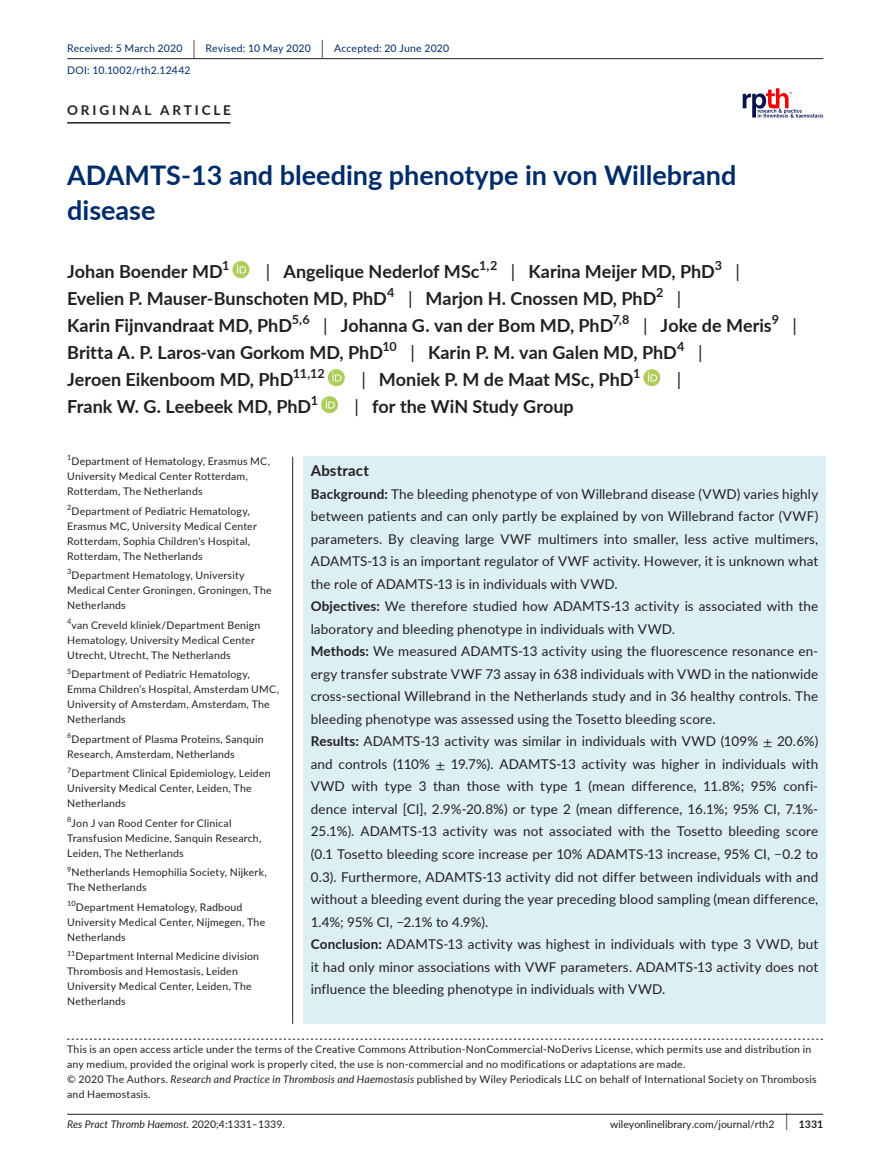
<style>
.page{position:relative;width:893px;height:1174px;background:#fff}
.page>*{position:absolute;margin:0;border:0;box-sizing:border-box;transform-origin:0 0}
.t1{font:700 27px/34.5px "Lato";color:#002c6b}
.t2{font:700 18px "Lato";color:#231f20}
.t3{font:18px "Lato";color:#231f20}
.t4{font:700 15px "Lato";letter-spacing:.015em;color:#231f20}
.t5{font:13.5px/22.5px "Lato";letter-spacing:.01em;color:#231f20}
.t6{font:700 13.5px "Lato";letter-spacing:.215em;color:#231f20}
.t7{font:700 12.6px "Lato";color:#231f20}
.t8{font:10.5px/15px "Lato";letter-spacing:.02em;color:#231f20}
.t9{font:10.5px/21.8px "Lato";letter-spacing:.015em;color:#002c6b}
.t10{font:10.5px "Lato";color:#231f20}
.t11{font:italic 10.5px "Lato";color:#231f20}
.s1{font-size:19.65px;color:#231f20}
.s2{font-weight:400}
.s3{font-weight:700}
.s4{font-family:"STIX"}
.s5{font-style:italic}
.s6{font-style:normal}
.s7{font-size:17.4px}
</style>
<div class="page">
<hr style="left:67px;top:1113px;width:756px;height:1px;background:#231f20">
<svg style="left:743px;top:88px;width:80px;height:30px"></svg>
<hr style="left:67px;top:58px;width:756px;height:1px;background:#231f20">
<hr style="left:67px;top:122px;width:163px;height:2px;background:#231f20">
<svg style="left:232px;top:261px;width:17px;height:17px"></svg>
<svg style="left:237px;top:264px;width:9px;height:9px"></svg>
<div style="left:328px;top:369px;width:17px;height:17px;background:#afcc5a;border-radius:50%"></div>
<svg style="left:332px;top:372px;width:10px;height:9px"></svg>
<div style="left:643px;top:369px;width:17px;height:17px;background:#afcc5a;border-radius:50%"></div>
<svg style="left:648px;top:372px;width:9px;height:9px"></svg>
<svg style="left:321px;top:396px;width:17px;height:17px"></svg>
<svg style="left:326px;top:399px;width:9px;height:9px"></svg>
<svg style="left:67px;top:1038px;width:756px;height:1px"></svg>
<div style="left:303px;top:457px;width:523px;height:566px;background:#dceff4"></div>
<hr style="left:292px;top:457px;width:1px;height:566px;background:#231f20">
<p class="t9" style="left:67px;top:37px;width:384px">Received: 5 March 2020 <span class="s1">|</span> Revised: 10 May 2020 <span class="s1">|</span> Accepted: 20 June 2020<br>DOI: 10.1002/rth2.12442</p>
<p class="t6" style="left:67px;top:100px;width:165px">ORIGINAL ARTICLE</p>
<h1 class="t1" style="left:67px;top:157px;width:671px">ADAMTS-13 and bleeding phenotype in von Willebrand disease</h1>
<h2 class="t2" style="left:67px;top:258px;width:157px">Johan Boender MD</h2>
<p class="t7" style="left:222px;top:256px;width:9px">1</p>
<h2 class="t2" style="left:266px;top:258px;width:215px"><span class="s2">|</span> Angelique Nederlof MSc</h2>
<p class="t7" style="left:479px;top:256px;width:20px">1,2</p>
<h2 class="t2" style="left:511px;top:258px;width:206px"><span class="s2">|</span> Karina Meijer MD, PhD</h2>
<p class="t7" style="left:715px;top:256px;width:9px">3</p>
<h2 class="t3" style="left:735px;top:259px;width:6px">|</h2>
<h2 class="t2" style="left:67px;top:285px;width:321px">Evelien P. Mauser-Bunschoten MD, PhD</h2>
<p class="t7" style="left:387px;top:283px;width:9px">4</p>
<h2 class="t2" style="left:408px;top:285px;width:250px"><span class="s2">|</span> Marjon H. Cnossen MD, PhD</h2>
<p class="t7" style="left:656px;top:283px;width:9px">2</p>
<h2 class="t3" style="left:677px;top:286px;width:6px">|</h2>
<h2 class="t2" style="left:67px;top:312px;width:226px">Karin Fijnvandraat MD, PhD</h2>
<p class="t7" style="left:292px;top:310px;width:19px">5,6</p>
<h2 class="t2" style="left:323px;top:312px;width:292px"><span class="s2">|</span> Johanna G. van der Bom MD, PhD</h2>
<p class="t7" style="left:613px;top:310px;width:18px">7,8</p>
<h2 class="t2" style="left:643px;top:312px;width:130px"><span class="s2">|</span> Joke de Meris</h2>
<p class="t7" style="left:772px;top:310px;width:9px">9</p>
<h2 class="t3" style="left:793px;top:313px;width:6px">|</h2>
<h2 class="t2" style="left:67px;top:339px;width:317px">Britta A. P. Laros-van Gorkom MD, PhD</h2>
<p class="t7" style="left:382px;top:337px;width:16px">10</p>
<h2 class="t2" style="left:410px;top:339px;width:268px"><span class="s2">|</span> Karin P. M. van Galen MD, PhD</h2>
<p class="t7" style="left:677px;top:337px;width:9px">4</p>
<h2 class="t3" style="left:698px;top:340px;width:6px">|</h2>
<h2 class="t2" style="left:67px;top:366px;width:228px">Jeroen Eikenboom MD, PhD</h2>
<p class="t7" style="left:293px;top:364px;width:33px">11,12</p>
<h2 class="t2" style="left:361px;top:366px;width:274px"><span class="s2">|</span> Moniek P. M de Maat MSc, PhD</h2>
<p class="t7" style="left:633px;top:364px;width:9px">1</p>
<h2 class="t3" style="left:677px;top:367px;width:6px">|</h2>
<h2 class="t2" style="left:67px;top:393px;width:246px">Frank W. G. Leebeek MD, PhD</h2>
<p class="t7" style="left:311px;top:391px;width:9px">1</p>
<h2 class="t2" style="left:355px;top:393px;width:221px"><span class="s2">|</span> for the WiN Study Group</h2>
<p class="t8" style="left:67px;top:453px;width:204px"><sup>1</sup>Department of Hematology, Erasmus MC,<br>University Medical Center Rotterdam,<br>Rotterdam, The Netherlands</p>
<p class="t8" style="left:67px;top:503px;width:191px"><sup>2</sup>Department of Pediatric Hematology, Erasmus MC, University Medical Center Rotterdam, Sophia Children's Hospital, Rotterdam, The Netherlands</p>
<p class="t8" style="left:67px;top:567px;width:206px"><sup>3</sup>Department Hematology, University<br>Medical Center Groningen, Groningen, The<br>Netherlands</p>
<p class="t8" style="left:67px;top:617px;width:195px"><sup>4</sup>van Creveld kliniek/Department Benign<br>Hematology, University Medical Center<br>Utrecht, Utrecht, The Netherlands</p>
<p class="t8" style="left:67px;top:666px;width:213px"><sup>5</sup>Department of Pediatric Hematology, Emma Children’s Hospital, Amsterdam UMC, University of Amsterdam, Amsterdam, The Netherlands</p>
<p class="t8" style="left:67px;top:731px;width:198px"><sup>6</sup>Department of Plasma Proteins, Sanquin<br>Research, Amsterdam, Netherlands</p>
<p class="t8" style="left:67px;top:765px;width:205px"><sup>7</sup>Department Clinical Epidemiology, Leiden<br>University Medical Center, Leiden, The<br>Netherlands</p>
<p class="t8" style="left:67px;top:815px;width:196px"><sup>8</sup>Jon J van Rood Center for Clinical<br>Transfusion Medicine, Sanquin Research,<br>Leiden, The Netherlands</p>
<p class="t8" style="left:67px;top:864px;width:201px"><sup>9</sup>Netherlands Hemophilia Society, Nijkerk,<br>The Netherlands</p>
<p class="t8" style="left:67px;top:899px;width:200px"><sup>10</sup>Department Hematology, Radboud<br>University Medical Center, Nijmegen, The<br>Netherlands</p>
<p class="t8" style="left:67px;top:948px;width:193px"><sup>11</sup>Department Internal Medicine division<br>Thrombosis and Hemostasis, Leiden<br>University Medical Center, Leiden, The<br>Netherlands</p>
<p class="t4" style="left:311px;top:460px;width:60px">Abstract</p>
<p class="t5" style="left:311px;top:482px;width:509px"><span class="s3">Background:</span> The bleeding phenotype of von Willebrand disease (VWD) varies highly between patients and can only partly be explained by von Willebrand factor (VWF) parameters. By cleaving large VWF multimers into smaller, less active multimers, ADAMTS-13 is an important regulator of VWF activity. However, it is unknown what the role of ADAMTS-13 is in individuals with VWD.<br><span class="s3">Objectives:</span> We therefore studied how ADAMTS-13 activity is associated with the laboratory and bleeding phenotype in individuals with VWD.<br><span class="s3">Methods:</span> We measured ADAMTS-13 activity using the fluorescence resonance en&shy;ergy transfer substrate VWF 73 assay in 638 individuals with VWD in the nationwide cross-sectional Willebrand in the Netherlands study and in 36 healthy controls. The bleeding phenotype was assessed using the Tosetto bleeding score.<br><span class="s3">Results:</span> ADAMTS-13 activity was similar in individuals with VWD (109% <span class="s4">±</span> 20.6%) and controls (110% <span class="s4">±</span> 19.7%). ADAMTS-13 activity was higher in individuals with VWD with type 3 than those with type 1 (mean difference, 11.8%; 95% confi&shy;dence interval [CI], 2.9%-20.8%) or type 2 (mean difference, 16.1%; 95% CI, 7.1%- 25.1%). ADAMTS-13 activity was not associated with the Tosetto bleeding score (0.1 Tosetto bleeding score increase per 10% ADAMTS-13 increase, 95% CI, −0.2 to 0.3). Furthermore, ADAMTS-13 activity did not differ between individuals with and without a bleeding event during the year preceding blood sampling (mean difference, 1.4%; 95% CI, −2.1% to 4.9%).<br><span class="s3">Conclusion:</span> ADAMTS-13 activity was highest in individuals with type 3 VWD, but it had only minor associations with VWF parameters. ADAMTS-13 activity does not influence the bleeding phenotype in individuals with VWD.</p>
<p class="t8" style="left:67px;top:1041px;width:751px">This is an open access article under the terms of the Creative Commons Attribution-NonCommercial-NoDerivs License, which permits use and distribution in any medium, provided the original work is properly cited, the use is non-commercial and no modifications or adaptations are made.<br>© 2020 The Authors. <span class="s5">Research and Practice in Thrombosis and Haemostasis</span> published by Wiley Periodicals LLC on behalf of International Society on Thrombosis and Haemostasis.</p>
<p class="t11" style="left:67px;top:1116px;width:219px">Res Pract Thromb Haemost. <span class="s6">2020;4:1331–1339.</span></p>
<p class="t10" style="left:610px;top:1116px;width:215px">wileyonlinelibrary.com/journal/rth2 <span class="s7">|</span> <span class="s3">1331</span></p>
</div>
